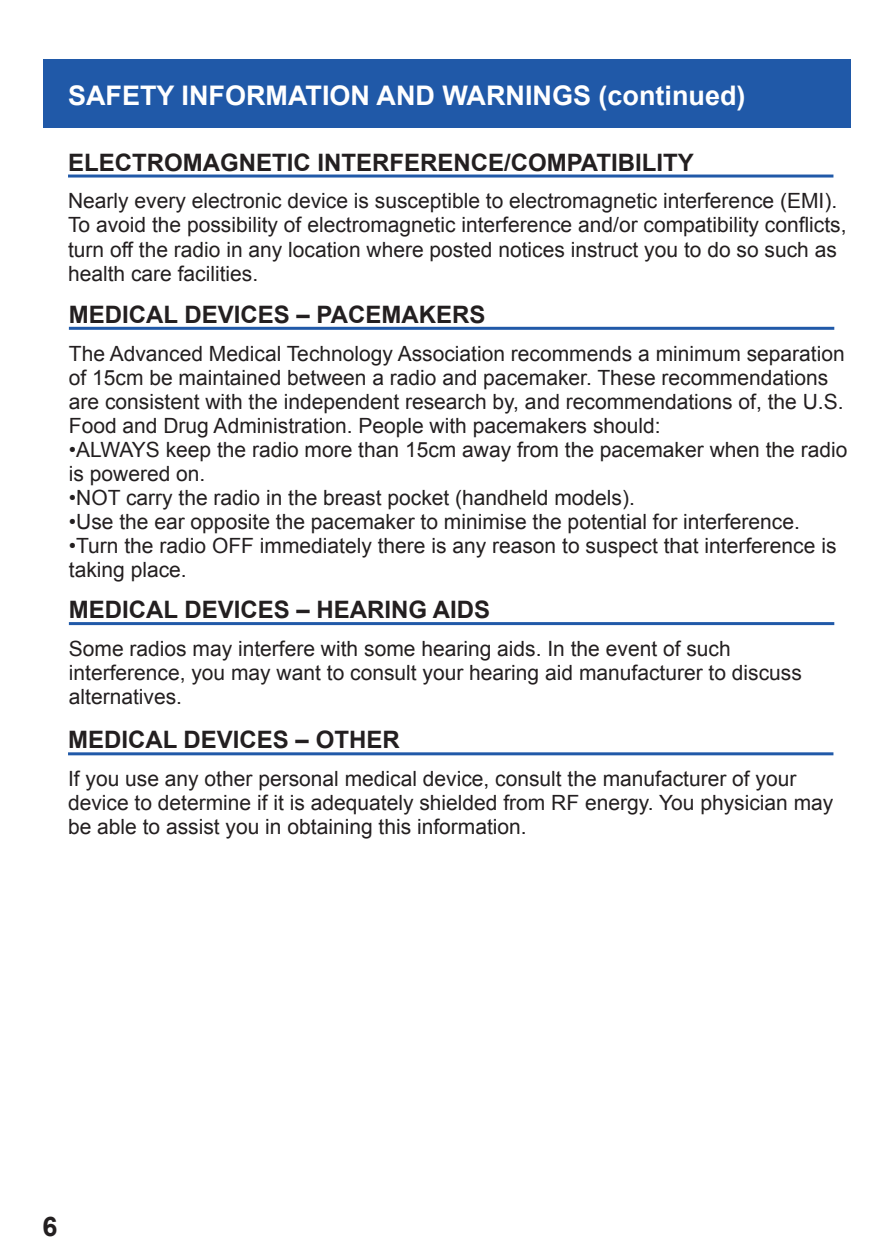
<style>
.page{position:relative;width:893px;height:1259px;background:#fff}
.page>*{position:absolute;margin:0;border:0;box-sizing:border-box;transform-origin:0 0}
.t1{font:700 27px "Arial";color:#fff}
.t2{font:700 27px "Arial";color:#231f20}
.t3{font:700 24px "Arial";color:#231f20}
.t4{font:21px/24px "Arial";color:#231f20}
</style>
<div class="page">
<div style="left:43px;top:60px;width:807px;height:68px;background:#2059a8"></div>
<hr style="left:68px;top:174px;width:765px;height:3px;background:#2059a8">
<hr style="left:69px;top:327px;width:765px;height:3px;background:#2059a8">
<hr style="left:69px;top:622px;width:765px;height:3px;background:#2059a8">
<hr style="left:68px;top:752px;width:765px;height:3px;background:#2059a8">
<p class="t1" style="left:68px;top:77px;width:679px">SAFETY INFORMATION AND WARNINGS (continued)</p>
<p class="t3" style="left:68px;top:146px;width:627px">ELECTROMAGNETIC INTERFERENCE/COMPATIBILITY</p>
<p class="t4" style="left:68px;top:189px;width:780px">Nearly every electronic device is susceptible to electromagnetic interference (EMI).<br>To avoid the possibility of electromagnetic interference and/or compatibility conflicts, turn off the radio in any location where posted notices instruct you to do so such as health care facilities.</p>
<p class="t3" style="left:69px;top:299px;width:418px">MEDICAL DEVICES – PACEMAKERS</p>
<p class="t4" style="left:69px;top:341px;width:777px">The Advanced Medical Technology Association recommends a minimum separation of 15cm be maintained between a radio and pacemaker. These recommendations are consistent with the independent research by, and recommendations of, the U.S.<br>Food and Drug Administration. People with pacemakers should:</p>
<p class="t4" style="left:69px;top:437px;width:780px">•ALWAYS keep the radio more than 15cm away from the pacemaker when the radio is powered on.</p>
<p class="t4" style="left:69px;top:486px;width:568px">•NOT carry the radio in the breast pocket (handheld models).</p>
<p class="t4" style="left:69px;top:510px;width:733px">•Use the ear opposite the pacemaker to minimise the potential for interference.</p>
<p class="t4" style="left:69px;top:534px;width:769px">•Turn the radio OFF immediately there is any reason to suspect that interference is taking place.</p>
<p class="t3" style="left:69px;top:594px;width:423px">MEDICAL DEVICES – HEARING AIDS</p>
<p class="t4" style="left:69px;top:637px;width:734px">Some radios may interfere with some hearing aids. In the event of such interference, you may want to consult your hearing aid manufacturer to discuss alternatives.</p>
<p class="t3" style="left:68px;top:724px;width:333px">MEDICAL DEVICES – OTHER</p>
<p class="t4" style="left:68px;top:767px;width:767px">If you use any other personal medical device, consult the manufacturer of your device to determine if it is adequately shielded from RF energy. You physician may be able to assist you in obtaining this information.</p>
<p class="t2" style="left:43px;top:1208px;width:17px">6</p>
</div>
